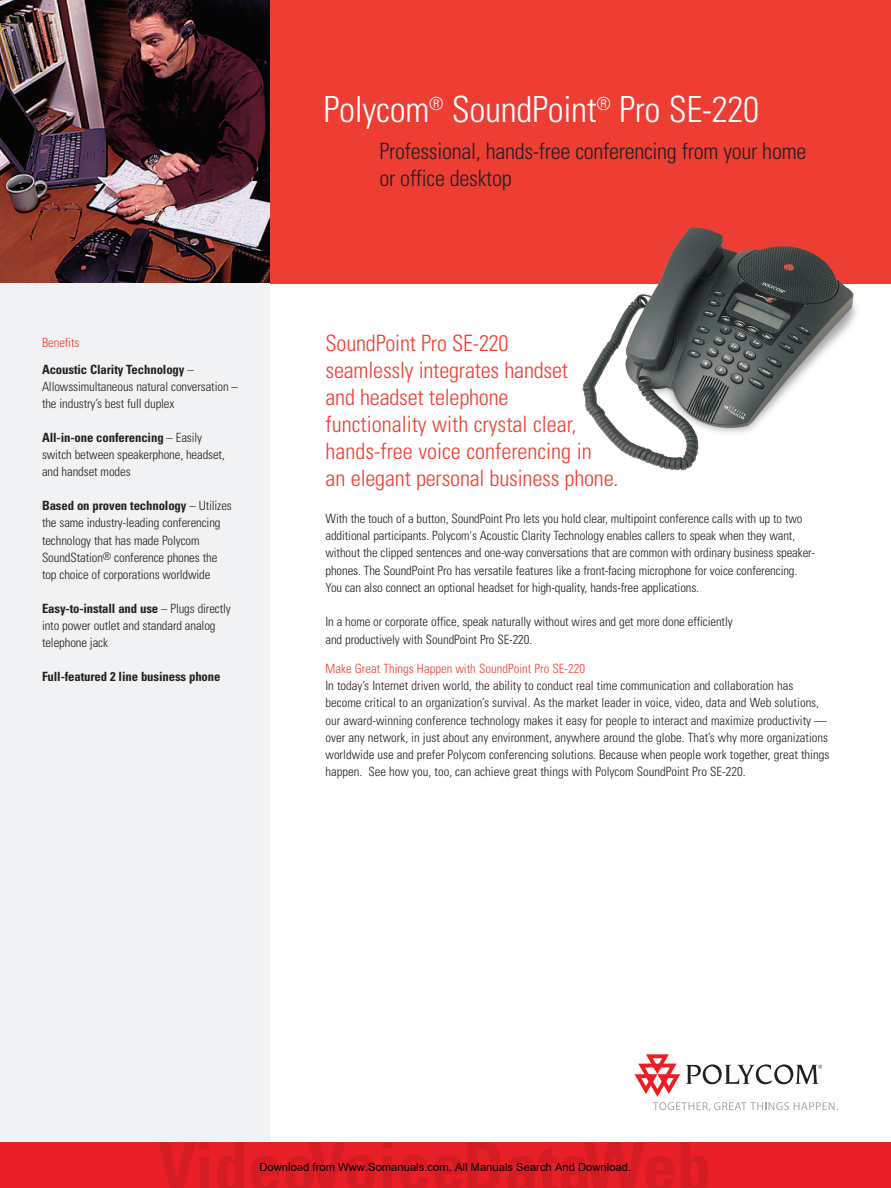
<style>
.page{position:relative;width:891px;height:1188px;background:#fff}
.page>*{position:absolute;margin:0;border:0;box-sizing:border-box;transform-origin:0 0}
.t1{font:300 condensed 36px "Univers";letter-spacing:-.01em;color:#fff}
.t2{font:300 condensed 22.5px/27px "Univers";letter-spacing:-.01em;color:#ee3e34}
.t3{font:300 condensed 22.5px/27px "Univers";letter-spacing:-.015em;color:#231f20}
.t4{font:300 condensed 12.75px/17.2px "Univers";letter-spacing:-.01em;color:#231f20}
.t5{font:700 condensed 12.75px/26.2px "Univers";letter-spacing:-.01em;color:#231f20}
.t6{font:300 condensed 12.75px "Univers";color:#ee3e34}
.t7{font:11.25px "Arial";color:#000}
.s1{font-weight:300;color:#ee3e34}
.s2{font-weight:300}
.s3{font-weight:700}
.s4{font-size:10.5px}
</style>
<div class="page">
<img style="left:0;top:0;width:270px;height:283px">
<div style="left:270px;top:0;width:621px;height:284px;background:#ee3e34"></div>
<div style="left:0;top:284px;width:270px;height:899px;background:#f1f2f3"></div>
<svg style="left:634px;top:1054px;width:204px;height:58px"></svg>
<div style="left:0;top:1142px;width:891px;height:46px;background:#e91f28"></div>
<img style="left:159px;top:1142px;width:150px;height:46px">
<img style="left:309px;top:1142px;width:154px;height:46px">
<img style="left:467px;top:1142px;width:116px;height:46px">
<img style="left:583px;top:1142px;width:125px;height:46px">
<img style="left:582px;top:228px;width:275px;height:243px">
<p class="t5" style="left:42px;top:331px;width:153px"><span class="s1">Benefits<br></span>Acoustic Clarity Technology <span class="s2">–</span></p>
<p class="t4" style="left:42px;top:379px;width:197px">Allowssimultaneous natural conversation – the industry’s best full duplex</p>
<p class="t4" style="left:42px;top:430px;width:184px"><span class="s3">All-in-one conferencing</span> – Easily switch between speakerphone, headset, and handset modes</p>
<p class="t4" style="left:42px;top:498px;width:191px"><span class="s3">Based on proven technology</span> – Utilizes the same industry-leading conferencing technology that has made Polycom SoundStation<span class="s4">®</span> conference phones the top choice of corporations worldwide</p>
<p class="t4" style="left:42px;top:601px;width:190px"><span class="s3">Easy-to-install and use</span> – Plugs directly into power outlet and standard analog telephone jack</p>
<p class="t5" style="left:42px;top:665px;width:180px">Full-featured 2 line business phone</p>
<h1 class="t1" style="left:324px;top:96px;width:437px">Polycom<sup>®</sup> SoundPoint<sup>®</sup> Pro SE-220</h1>
<h2 class="t3" style="left:380px;top:140px;width:428px">Professional, hands-free conferencing from your home or office desktop</h2>
<h2 class="t2" style="left:326px;top:331px;width:294px">SoundPoint Pro SE-220<br>seamlessly integrates handset<br>and headset telephone<br>functionality with crystal clear, hands-free voice conferencing in<br>an elegant personal business phone.</h2>
<p class="t4" style="left:326px;top:511px;width:491px">With the touch of a button, SoundPoint Pro lets you hold clear, multipoint conference calls with up to two additional participants. Polycom's Acoustic Clarity Technology enables callers to speak when they want, without the clipped sentences and one-way conversations that are common with ordinary business speaker&shy;phones. The SoundPoint Pro has versatile features like a front-facing microphone for voice conferencing.<br>You can also connect an optional headset for high-quality, hands-free applications.</p>
<p class="t4" style="left:326px;top:614px;width:409px">In a home or corporate office, speak naturally without wires and get more done efficiently and productively with SoundPoint Pro SE-220.</p>
<p class="t6" style="left:326px;top:664px;width:261px">Make Great Things Happen with SoundPoint Pro SE-220</p>
<p class="t4" style="left:326px;top:678px;width:505px">In today’s Internet driven world, the ability to conduct real time communication and collaboration has become critical to an organization’s survival. As the market leader in voice, video, data and Web solutions, our award-winning conference technology makes it easy for people to interact and maximize productivity — over any network, in just about any environment, anywhere around the globe. That’s why more organizations worldwide use and prefer Polycom conferencing solutions. Because when people work together, great things happen. See how you, too, can achieve great things with Polycom SoundPoint Pro SE-220.</p>
<p class="t7" style="left:259px;top:1160px;width:373px">Download from Www.Somanuals.com. All Manuals Search And Download.</p>
</div>
